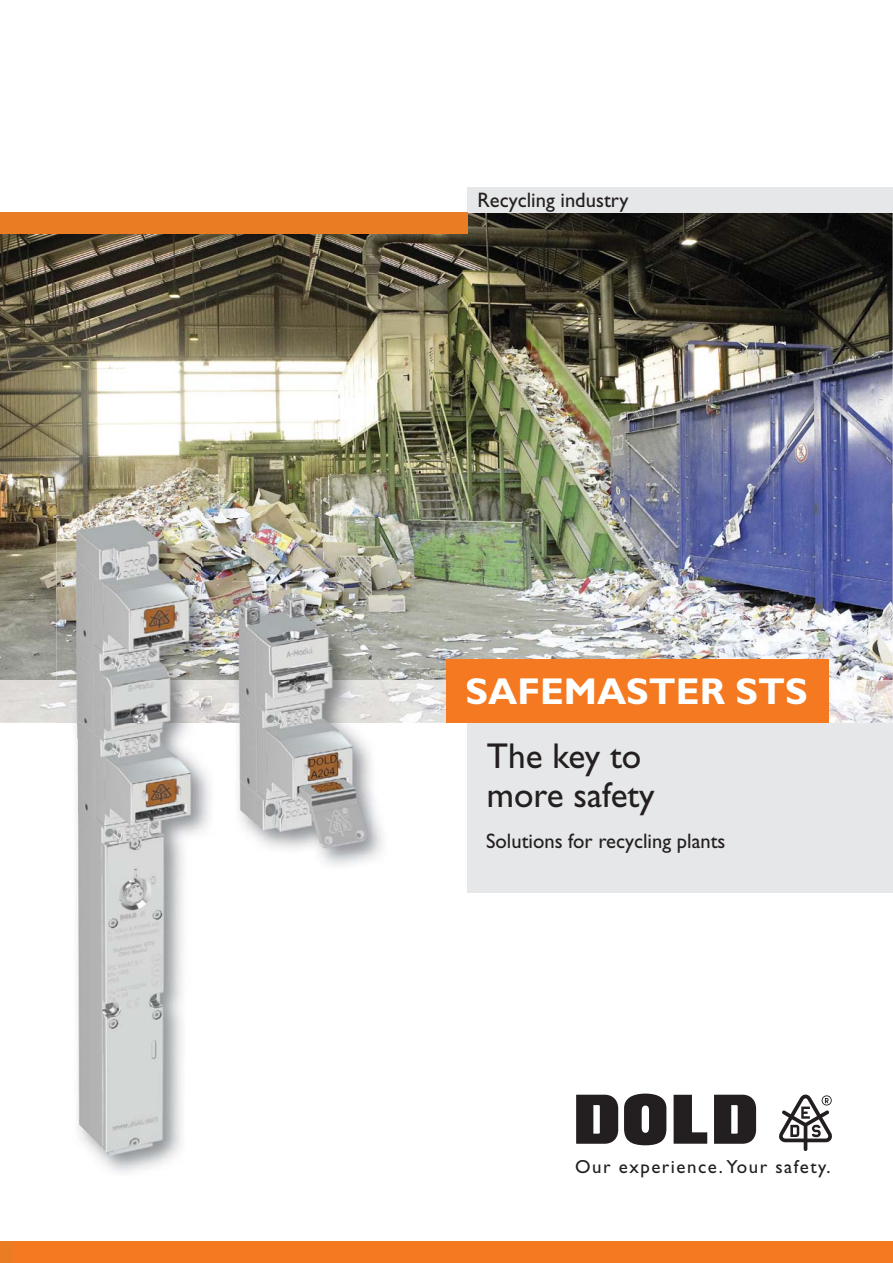
<style>
.page{position:relative;width:893px;height:1263px;background:#fff}
.page>*{position:absolute;margin:0;border:0;box-sizing:border-box;transform-origin:0 0}
.t1{font:700 37.5px "Gill Sans Std";color:#fff}
.t2{font:36px/39px "Gill Sans Std";color:#231f20}
.t3{font:21px "Gill Sans Std";color:#231f20}
.t4{font:18.9px "Gill Sans Std";letter-spacing:.08em;color:#231f20}
</style>
<div class="page">
<img style="left:0;top:234px;width:420px;height:284px">
<img style="left:420px;top:213px;width:367px;height:467px">
<img style="left:787px;top:213px;width:106px;height:467px">
<img style="left:0;top:518px;width:56px;height:162px">
<img style="left:214px;top:518px;width:206px;height:102px">
<img style="left:214px;top:620px;width:18px;height:60px">
<img style="left:388px;top:620px;width:32px;height:60px">
<div style="left:468px;top:723px;width:425px;height:170px;background:#e6e7e8"></div>
<img style="left:0;top:680px;width:893px;height:43px">
<div style="left:446px;top:659px;width:383px;height:64px;background:#f47920"></div>
<svg style="left:673px;top:1095px;width:34px;height:49px"></svg>
<svg style="left:624px;top:1094px;width:42px;height:51px"></svg>
<svg style="left:714px;top:1095px;width:42px;height:49px;background:#3f3b3c"></svg>
<svg style="left:576px;top:1095px;width:42px;height:49px;background:#3f3b3c"></svg>
<svg style="left:779px;top:1095px;width:53px;height:56px"></svg>
<div style="left:0;top:1241px;width:893px;height:22px;background:#f47920"></div>
<div style="left:468px;top:187px;width:425px;height:26px;background:#e6e7e8"></div>
<div style="left:0;top:213px;width:468px;height:21px;background:#ea7d24"></div>
<img style="left:320px;top:774px;width:63px;height:92px">
<img style="left:371px;top:588px;width:17px;height:135px">
<img style="left:232px;top:680px;width:2px;height:43px">
<img style="left:232px;top:581px;width:139px;height:99px">
<img style="left:234px;top:588px;width:137px;height:266px">
<div style="left:0;top:1241px;width:13px;height:22px;background:#ea7d24"></div>
<img style="left:107px;top:768px;width:103px;height:404px">
<img style="left:200px;top:516px;width:14px;height:207px">
<img style="left:56px;top:680px;width:15px;height:43px">
<img style="left:56px;top:516px;width:15px;height:164px">
<img style="left:71px;top:516px;width:129px;height:650px">
<p class="t3" style="left:477px;top:192px;width:153px">Recycling industry</p>
<h1 class="t1" style="left:465px;top:677px;width:344px">SAFEMASTER STS</h1>
<h2 class="t2" style="left:487px;top:739px;width:169px">The key to more safety</h2>
<p class="t3" style="left:486px;top:833px;width:241px">Solutions for recycling plants</p>
<p class="t4" style="left:575px;top:1160px;width:257px">Our experience. Your safety.</p>
</div>
